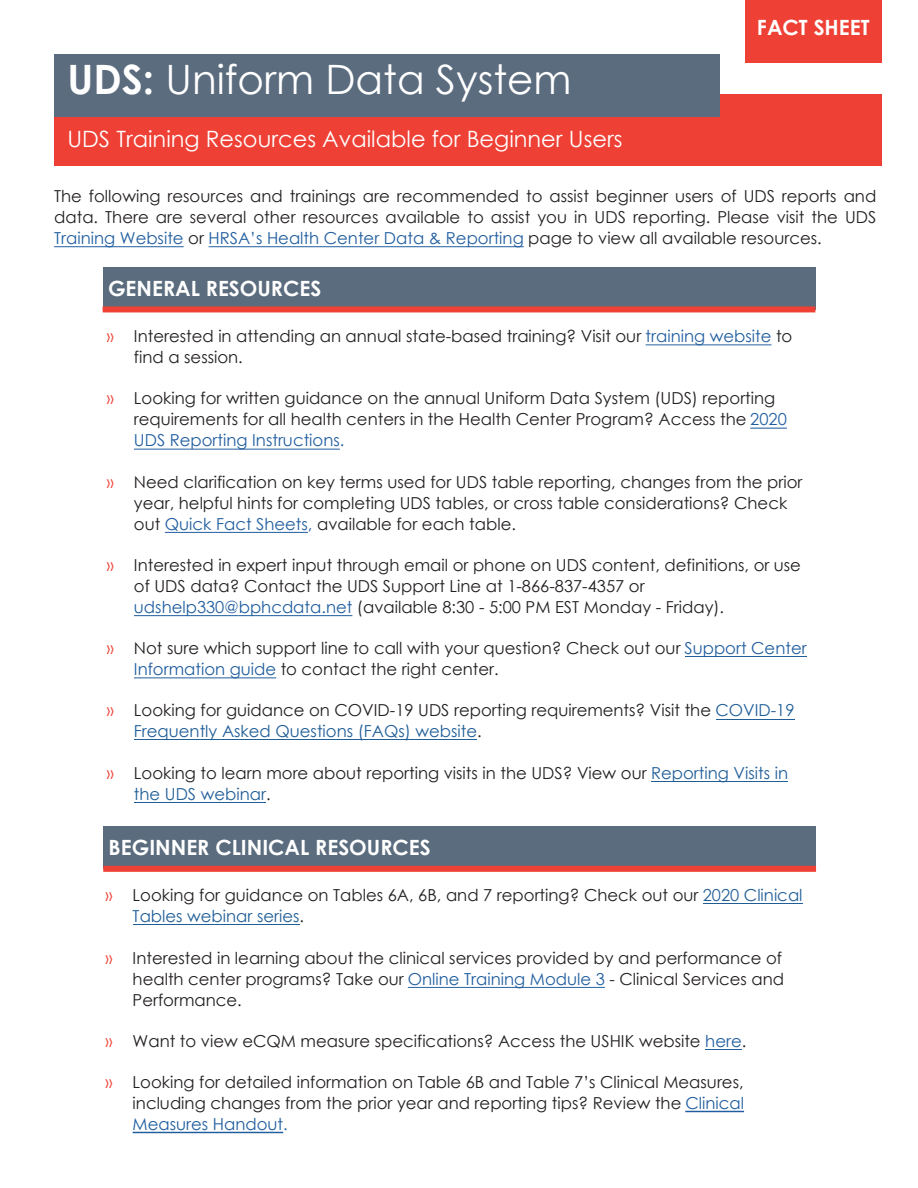
<style>
.page{position:relative;width:918px;height:1188px;background:#fff}
.page>*{position:absolute;margin:0;border:0;box-sizing:border-box;transform-origin:0 0}
.t1{font:40.5px "Century Gothic";color:#fff}
.t2{font:22.5px "Century Gothic";color:#fff}
.t3{font:700 21px "Century Gothic";color:#fff}
.t4{font:16.5px/21px "Century Gothic";color:#231f20}
.s1{font-weight:700}
.s2{color:#215e9f}
.s3{color:#ef4035}
.s4{color:#205e98}
</style>
<div class="page">
<div style="left:745px;top:0;width:136px;height:63px;background:#ef4035"></div>
<div style="left:54px;top:94px;width:827px;height:72px;background:#ef4035"></div>
<div style="left:54px;top:54px;width:665px;height:63px;background:#5b6c7e"></div>
<div style="left:103px;top:267px;width:712px;height:42px;background:#5b6c7e"></div>
<div style="left:103px;top:306px;width:712px;height:6px;background:#ef4035"></div>
<div style="left:103px;top:826px;width:713px;height:43px;background:#5b6c7e"></div>
<div style="left:103px;top:866px;width:713px;height:6px;background:#ef4035"></div>
<hr style="left:134px;top:802px;width:132px;height:1px;background:#205e98">
<hr style="left:652px;top:781px;width:136px;height:1px;background:#205e98">
<hr style="left:134px;top:739px;width:343px;height:1px;background:#205e98">
<hr style="left:716px;top:719px;width:78px;height:1px;background:#205e98">
<hr style="left:134px;top:677px;width:142px;height:1px;background:#215e9f">
<hr style="left:685px;top:656px;width:121px;height:1px;background:#215e9f">
<hr style="left:239px;top:615px;width:113px;height:1px;background:#215e9f">
<hr style="left:134px;top:615px;width:105px;height:1px;background:#215e9f">
<hr style="left:165px;top:532px;width:143px;height:1px;background:#215e9f">
<hr style="left:134px;top:449px;width:206px;height:1px;background:#215e9f">
<hr style="left:750px;top:428px;width:37px;height:1px;background:#215e9f">
<hr style="left:646px;top:344px;width:126px;height:2px;background:#215e9f">
<hr style="left:54px;top:246px;width:130px;height:1px;background:#215e9f">
<hr style="left:209px;top:246px;width:315px;height:1px;background:#215e9f">
<hr style="left:703px;top:903px;width:100px;height:1px;background:#205e98">
<hr style="left:133px;top:924px;width:166px;height:1px;background:#205e98">
<hr style="left:408px;top:987px;width:197px;height:1px;background:#215e9f">
<hr style="left:705px;top:1049px;width:37px;height:1px;background:#215e9f">
<hr style="left:685px;top:1111px;width:59px;height:1px;background:#215e9f">
<hr style="left:133px;top:1132px;width:150px;height:1px;background:#215e9f">
<p class="t3" style="left:757px;top:12px;width:114px">FACT SHEET</p>
<p class="t1" style="left:68px;top:51px;width:506px"><span class="s1">UDS:</span> Uniform Data System</p>
<p class="t2" style="left:68px;top:123px;width:557px">UDS Training Resources Available for Beginner Users</p>
<p class="t4" style="left:54px;top:185px;width:824px;text-align:justify">The following resources and trainings are recommended to assist beginner users of UDS reports and data. There are several other resources available to assist you in UDS reporting. Please visit the UDS <span class="s2">Training Website</span> or <span class="s2">HRSA’s Health Center Data &amp; Reporting</span> page to view all available resources.</p>
<p class="t3" style="left:108px;top:273px;width:215px">GENERAL RESOURCES</p>
<p class="t4" style="left:134px;top:325px;width:660px;text-indent:-27px"><span class="s3">»</span> Interested in attending an annual state-based training? Visit our <span class="s2">training website</span> to find a session.</p>
<p class="t4" style="left:134px;top:388px;width:654px;text-indent:-27px"><span class="s3">»</span> Looking for written guidance on the annual Uniform Data System (UDS) reporting requirements for all health centers in the Health Center Program? Access the <span class="s2">2020<br>UDS Reporting Instructions.</span></p>
<p class="t4" style="left:134px;top:471px;width:670px;text-indent:-27px"><span class="s3">»</span> Need clarification on key terms used for UDS table reporting, changes from the prior year, helpful hints for completing UDS tables, or cross table considerations? Check out <span class="s2">Quick Fact Sheets,</span> available for each table.</p>
<p class="t4" style="left:134px;top:554px;width:668px;text-indent:-27px"><span class="s3">»</span> Interested in expert input through email or phone on UDS content, definitions, or use of UDS data? Contact the UDS Support Line at 1-866-837-4357 or <span class="s2">udshelp330@bphcdata.net</span> (available 8:30 - 5:00 PM EST Monday - Friday).</p>
<p class="t4" style="left:134px;top:637px;width:674px;text-indent:-27px"><span class="s3">»</span> Not sure which support line to call with your question? Check out our <span class="s2">Support Center<br>Information guide</span> to contact the right center.</p>
<p class="t4" style="left:134px;top:700px;width:662px;text-indent:-27px"><span class="s3">»</span> Looking for guidance on COVID-19 UDS reporting requirements? Visit the <span class="s4">COVID-19<br>Frequently Asked Questions (FAQs) website</span>.</p>
<p class="t4" style="left:134px;top:762px;width:656px;text-indent:-27px"><span class="s3">»</span> Looking to learn more about reporting visits in the UDS? View our <span class="s4">Reporting Visits in the UDS webinar</span>.</p>
<p class="t3" style="left:109px;top:832px;width:324px">BEGINNER CLINICAL RESOURCES</p>
<p class="t4" style="left:133px;top:885px;width:671px;text-indent:-27px"><span class="s3">»</span> Looking for guidance on Tables 6A, 6B, and 7 reporting? Check out our <span class="s4">2020 Clinical<br>Tables webinar series</span>.</p>
<p class="t4" style="left:133px;top:947px;width:653px;text-indent:-27px"><span class="s3">»</span> Interested in learning about the clinical services provided by and performance of health center programs? Take our <span class="s2">Online Training Module 3</span> - Clinical Services and<br>Performance.</p>
<p class="t4" style="left:106px;top:1030px;width:642px"><span class="s3">»</span> Want to view eCQM measure specifications? Access the USHIK website <span class="s2">here</span>.</p>
<p class="t4" style="left:133px;top:1071px;width:613px;text-align:justify;text-indent:-27px"><span class="s3">»</span> Looking for detailed information on Table 6B and Table 7’s Clinical Measures, including changes from the prior year and reporting tips? Review the <span class="s2">Clinical Measures Handout.</span></p>
</div>
